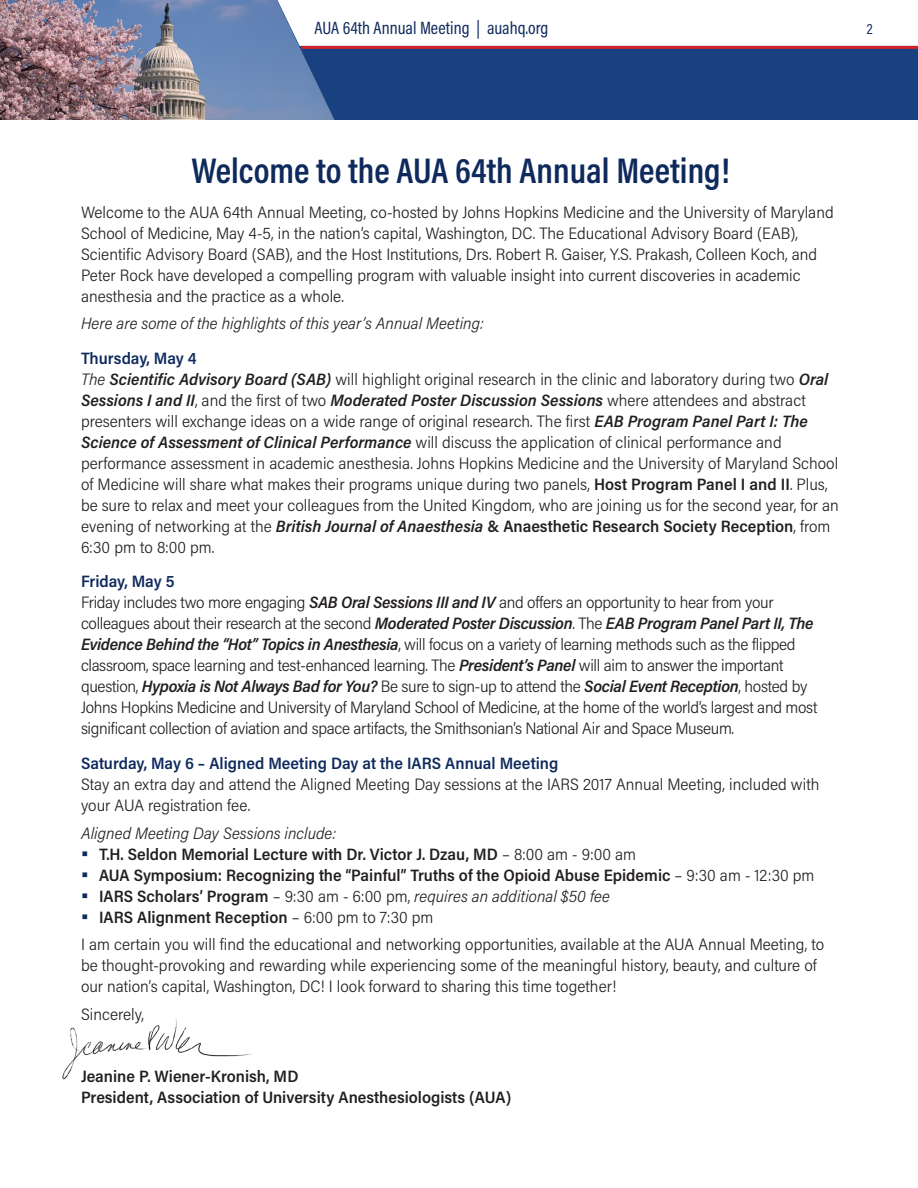
<style>
.page{position:relative;width:918px;height:1188px;background:#fff}
.page>*{position:absolute;margin:0;border:0;box-sizing:border-box;transform-origin:0 0}
.t1{font:600 36px "Acumin Pro Cond";color:#0e2a5d}
.t2{font:18px "Acumin Pro Cond";color:#0e2a5d}
.t3{font:300 16.5px/21px "Acumin Pro Semi Cond";color:#231f20}
.t4{font:300 16.5px/21px "Acumin Pro Semi Cond";letter-spacing:-.02em;color:#231f20}
.t5{font:600 16.5px "Acumin Pro Semi Cond";color:#231f20}
.t6{font:italic 300 16.5px "Acumin Pro Semi Cond";color:#231f20}
.t7{font:600 16.5px "Acumin Pro Semi Cond";color:#0e2a5d}
.t8{font:15px "Acumin Pro Cond";color:#0e2a5d}
.s1{font-style:italic}
.s2{font-weight:600;font-style:italic}
.s3{font-weight:600}
.s4{font-weight:700;font-size:24px;color:#0e2a5d}
.s5{font-weight:300}
.s6{font-weight:700;font-style:normal;font-size:24px;color:#0e2a5d}
.s7{font-weight:600;font-style:normal}
.s8{font-style:normal}
</style>
<div class="page">
<div style="left:0;top:0;width:918px;height:120px;background:#1a417f"></div>
<img style="left:63px;top:1019px;width:190px;height:61px">
<div style="left:339px;top:0;width:579px;height:46px;background:#fff"></div>
<hr style="left:301px;top:46px;width:617px;height:3px;background:#d1232a">
<img style="left:0;top:0;width:339px;height:120px">
<p class="t2" style="left:315px;top:16px;width:235px">AUA 64th Annual Meeting | auahq.org</p>
<p class="t8" style="left:867px;top:19px;width:7px">2</p>
<p class="t1" style="left:192px;top:147px;width:540px">Welcome to the AUA 64th Annual Meeting!</p>
<p class="t3" style="left:81px;top:201px;width:754px">Welcome to the AUA 64th Annual Meeting, co-hosted by Johns Hopkins Medicine and the University of Maryland School of Medicine, May 4-5, in the nation’s capital, Washington, DC. The Educational Advisory Board (EAB), Scientific Advisory Board (SAB), and the Host Institutions, Drs. Robert R. Gaiser, Y.S. Prakash, Colleen Koch, and Peter Rock have developed a compelling program with valuable insight into current discoveries in academic anesthesia and the practice as a whole.</p>
<p class="t6" style="left:81px;top:312px;width:404px">Here are some of the highlights of this year’s Annual Meeting:</p>
<p class="t7" style="left:81px;top:347px;width:117px">Thursday, May 4</p>
<p class="t3" style="left:81px;top:368px;width:760px"><span class="s1">The</span> <span class="s2">Scientific Advisory Board (SAB)</span> will highlight original research in the clinic and laboratory during two <span class="s2">Oral Sessions I and II</span>, and the first of two <span class="s2">Moderated Poster Discussion Sessions</span> where attendees and abstract presenters will exchange ideas on a wide range of original research. The first <span class="s2">EAB Program Panel Part I: The Science of Assessment of Clinical Performance</span> will discuss the application of clinical performance and performance assessment in academic anesthesia. Johns Hopkins Medicine and the University of Maryland School of Medicine will share what makes their programs unique during two panels, <span class="s3">Host Program Panel I and II</span>. Plus, be sure to relax and meet your colleagues from the United Kingdom, who are joining us for the second year, for an evening of networking at the <span class="s2">British Journal of Anaesthesia</span> <span class="s3">&amp; Anaesthetic Research Society Reception</span>, from 6:30 pm to 8:00 pm.</p>
<p class="t7" style="left:81px;top:570px;width:95px">Friday, May 5</p>
<p class="t4" style="left:81px;top:591px;width:738px">Friday includes two more engaging <span class="s2">SAB Oral Sessions III and IV</span> and offers an opportunity to hear from your colleagues about their research at the second <span class="s2">Moderated Poster Discussion</span>. The <span class="s2">EAB Program Panel Part II, The Evidence Behind the “Hot” Topics in Anesthesia</span>, will focus on a variety of learning methods such as the flipped classroom, space learning and test-enhanced learning. The <span class="s2">President’s Panel</span> will aim to answer the important question, <span class="s2">Hypoxia is Not Always Bad for You?</span> Be sure to sign-up to attend the <span class="s2">Social Event Reception</span>, hosted by Johns Hopkins Medicine and University of Maryland School of Medicine, at the home of the world’s largest and most significant collection of aviation and space artifacts, the Smithsonian’s National Air and Space Museum.</p>
<p class="t7" style="left:81px;top:752px;width:479px">Saturday, May 6 – Aligned Meeting Day at the IARS Annual Meeting</p>
<p class="t3" style="left:81px;top:773px;width:740px">Stay an extra day and attend the Aligned Meeting Day sessions at the IARS 2017 Annual Meeting, included with your AUA registration fee.</p>
<p class="t6" style="left:81px;top:821px;width:257px">Aligned Meeting Day Sessions include:</p>
<p class="t5" style="left:81px;top:842px;width:557px"><span class="s4">•</span> T.H. Seldon Memorial Lecture with Dr. Victor J. Dzau, MD <span class="s5">– 8:00 am - 9:00 am</span></p>
<p class="t5" style="left:81px;top:863px;width:735px"><span class="s4">•</span> AUA Symposium: Recognizing the “Painful” Truths of the Opioid Abuse Epidemic <span class="s5">– 9:30 am - 12:30 pm</span></p>
<p class="t6" style="left:81px;top:884px;width:531px"><span class="s6">•</span> <span class="s7">IARS Scholars’ Program</span> <span class="s8">– 9:30 am - 6:00 pm,</span> requires an additional $50 fee</p>
<p class="t5" style="left:81px;top:905px;width:354px"><span class="s4">•</span> IARS Alignment Reception <span class="s5">– 6:00 pm to 7:30 pm</span></p>
<p class="t3" style="left:81px;top:933px;width:745px">I am certain you will find the educational and networking opportunities, available at the AUA Annual Meeting, to be thought-provoking and rewarding while experiencing some of the meaningful history, beauty, and culture of our nation’s capital, Washington, DC! I look forward to sharing this time together!</p>
<p class="t3" style="left:81px;top:1003px;width:65px">Sincerely,</p>
<p class="t5" style="left:81px;top:1064px;width:219px">Jeanine P. Wiener-Kronish, MD</p>
<p class="t5" style="left:81px;top:1085px;width:432px">President, Association of University Anesthesiologists (AUA)</p>
</div>
